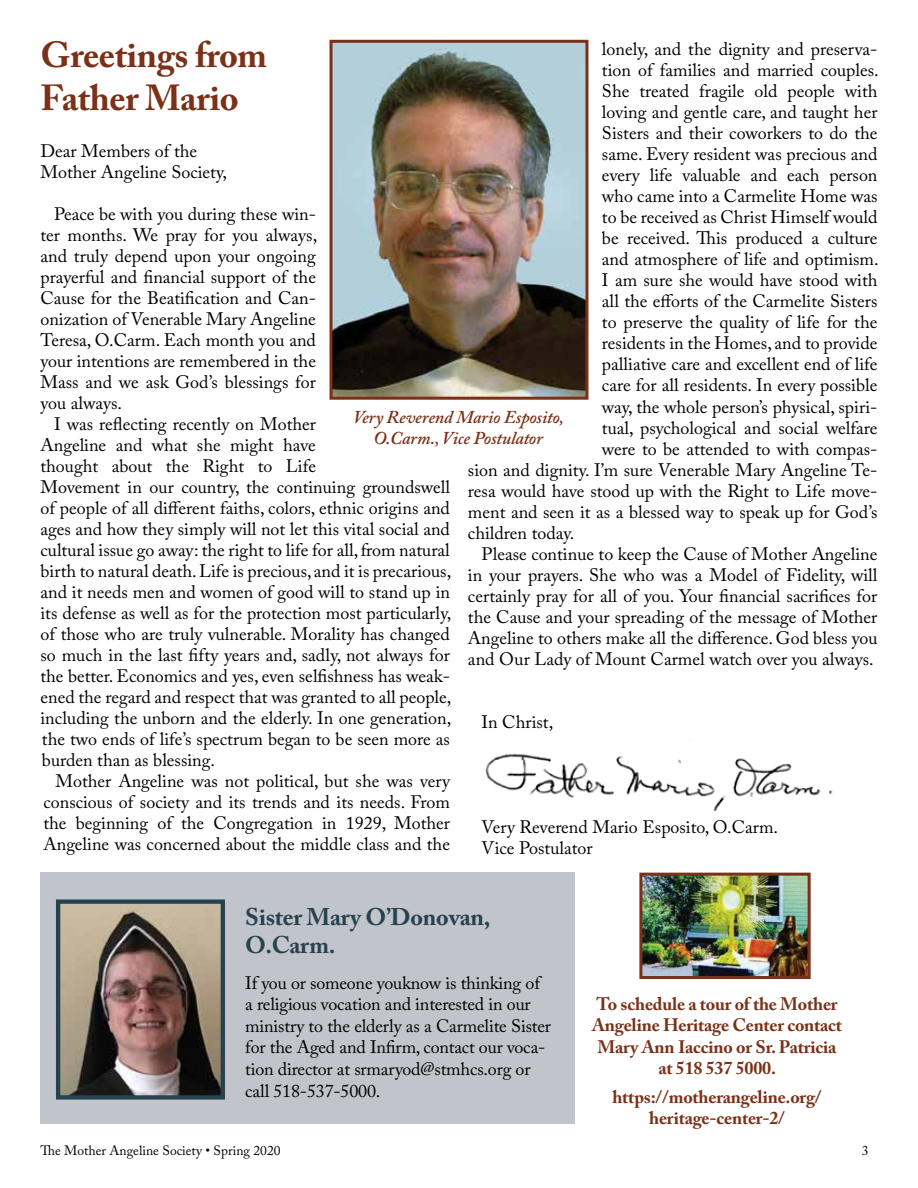
<style>
.page{position:relative;width:918px;height:1188px;background:#fff}
.page>*{position:absolute;margin:0;border:0;box-sizing:border-box;transform-origin:0 0}
.t1{font:700 36px/43.2px "Adobe Caslon Pro";letter-spacing:-.01em;color:#7a3118}
.t2{font:700 24px/28.8px "Adobe Caslon Pro";letter-spacing:-.01em;color:#27424f}
.t3{font:18px/21px "Adobe Caslon Pro";color:#000}
.t4{font:700 18px/21.6px "Adobe Caslon Pro";letter-spacing:-.01em;color:#7a3118;text-align:center}
.t5{font:italic 600 18px/21.6px "Adobe Caslon Pro";letter-spacing:-.01em;color:#7a3118;text-align:center}
.t6{font:13.5px "Adobe Caslon Pro";color:#000}
</style>
<div class="page">
<img style="left:334px;top:44px;width:250px;height:352px">
<div style="left:330px;top:40px;width:258px;height:360px;border:3px solid #7a3118"></div>
<img style="left:485px;top:754px;width:348px;height:57px">
<img style="left:643px;top:877px;width:164px;height:98px">
<div style="left:639px;top:873px;width:172px;height:106px;border:3px solid #7a3118"></div>
<div style="left:40px;top:873px;width:535px;height:251px;background:#c1c4ca"></div>
<img style="left:61px;top:904px;width:159px;height:191px">
<div style="left:56px;top:899px;width:169px;height:201px;border:4px solid #27424f"></div>
<h1 class="t1" style="left:40px;top:33px;width:228px">Greetings from<br>Father Mario</h1>
<p class="t3" style="left:602px;top:39px;width:277px">lonely, and the dignity and preserva-</p>
<p class="t3" style="left:602px;top:60px;width:278px">tion of families and married couples.</p>
<p class="t3" style="left:602px;top:81px;width:277px">She treated fragile old people with</p>
<p class="t3" style="left:602px;top:102px;width:277px">loving and gentle care, and taught her</p>
<p class="t3" style="left:602px;top:123px;width:277px">Sisters and their coworkers to do the</p>
<p class="t3" style="left:602px;top:144px;width:277px">same. Every resident was precious and</p>
<p class="t3" style="left:602px;top:165px;width:277px">every life valuable and each person</p>
<p class="t3" style="left:602px;top:186px;width:277px">who came into a Carmelite Home was</p>
<p class="t3" style="left:602px;top:207px;width:277px">to be received as Christ Himself would</p>
<p class="t3" style="left:602px;top:228px;width:277px">be received. This produced a culture</p>
<p class="t3" style="left:602px;top:249px;width:278px">and atmosphere of life and optimism.</p>
<p class="t3" style="left:602px;top:270px;width:277px">I am sure she would have stood with</p>
<p class="t3" style="left:602px;top:291px;width:277px">all the efforts of the Carmelite Sisters</p>
<p class="t3" style="left:602px;top:312px;width:277px">to preserve the quality of life for the</p>
<p class="t3" style="left:602px;top:333px;width:277px">residents in the Homes, and to provide</p>
<p class="t3" style="left:602px;top:354px;width:277px">palliative care and excellent end of life</p>
<p class="t3" style="left:602px;top:375px;width:277px">care for all residents. In every possible</p>
<p class="t3" style="left:602px;top:396px;width:277px">way, the whole person’s physical, spiri-</p>
<p class="t3" style="left:602px;top:417px;width:277px">tual, psychological and social welfare</p>
<p class="t3" style="left:602px;top:438px;width:277px">were to be attended to with compas-</p>
<p class="t3" style="left:468px;top:459px;width:411px">sion and dignity. I’m sure Venerable Mary Angeline Te-</p>
<p class="t3" style="left:468px;top:480px;width:411px">resa would have stood up with the Right to Life move-</p>
<p class="t3" style="left:468px;top:501px;width:411px">ment and seen it as a blessed way to speak up for God’s</p>
<p class="t3" style="left:468px;top:522px;width:108px">children today.</p>
<p class="t3" style="left:481px;top:543px;width:398px">Please continue to keep the Cause of Mother Angeline</p>
<p class="t3" style="left:468px;top:564px;width:411px">in your prayers. She who was a Model of Fidelity, will</p>
<p class="t3" style="left:468px;top:585px;width:411px">certainly pray for all of you. Your financial sacrifices for</p>
<p class="t3" style="left:468px;top:606px;width:411px">the Cause and your spreading of the message of Mother</p>
<p class="t3" style="left:468px;top:627px;width:411px">Angeline to others make all the difference. God bless you</p>
<p class="t3" style="left:468px;top:648px;width:407px">and Our Lady of Mount Carmel watch over you always.</p>
<p class="t3" style="left:40px;top:141px;width:188px">Dear Members of the<br>Mother Angeline Society,</p>
<p class="t3" style="left:40px;top:204px;width:278px;text-align:justify;text-indent:14px">Peace be with you during these win&shy;ter months. We pray for you always, and truly depend upon your ongoing prayerful and financial support of the Cause for the Beatification and Can&shy;onization of Venerable Mary Angeline Teresa, O.Carm. Each month you and your intentions are remembered in the Mass and we ask God’s blessings for you always.</p>
<p class="t3" style="left:40px;top:414px;width:412px;text-indent:14px">I was reflecting recently on Mother<br>Angeline and what she might have<br>thought about the Right to Life<br>Movement in our country, the continuing groundswell of people of all different faiths, colors, ethnic origins and ages and how they simply will not let this vital social and cultural issue go away: the right to life for all, from natural birth to natural death. Life is precious, and it is precarious, and it needs men and women of good will to stand up in its defense as well as for the protection most particularly, of those who are truly vulnerable. Morality has changed so much in the last fifty years and, sadly, not always for the better. Economics and yes, even selfishness has weak&shy;ened the regard and respect that was granted to all people, including the unborn and the elderly. In one generation, the two ends of life’s spectrum began to be seen more as burden than as blessing.</p>
<p class="t3" style="left:43px;top:771px;width:408px;text-align:justify;text-indent:12px">Mother Angeline was not political, but she was very conscious of society and its trends and its needs. From the beginning of the Congregation in 1929, Mother Angeline was concerned about the middle class and the</p>
<p class="t5" style="left:353px;top:406px;width:212px">Very Reverend Mario Esposito,<br>O.Carm., Vice Postulator</p>
<p class="t3" style="left:481px;top:711px;width:73px">In Christ,</p>
<p class="t3" style="left:481px;top:816px;width:298px">Very Reverend Mario Esposito, O.Carm.<br>Vice Postulator</p>
<h2 class="t2" style="left:245px;top:902px;width:247px">Sister Mary O’Donovan,<br>O.Carm.</h2>
<p class="t3" style="left:245px;top:972px;width:307px;line-height:21.6px">If you or someone youknow is thinking of a religious vocation and interested in our ministry to the elderly as a Carmelite Sister for the Aged and Infirm, contact our voca&shy;tion director at srmaryod@stmhcs.org or call 518-537-5000.</p>
<p class="t4" style="left:592px;top:993px;width:251px">To schedule a tour of the Mother<br>Angeline Heritage Center contact<br>Mary Ann Iaccino or Sr. Patricia at 518 537 5000.</p>
<p class="t4" style="left:612px;top:1086px;width:211px">https://motherangeline.org/ heritage-center-2/</p>
<p class="t6" style="left:40px;top:1143px;width:242px">The Mother Angeline Society • Spring 2020</p>
<p class="t6" style="left:862px;top:1143px;width:8px">3</p>
</div>
